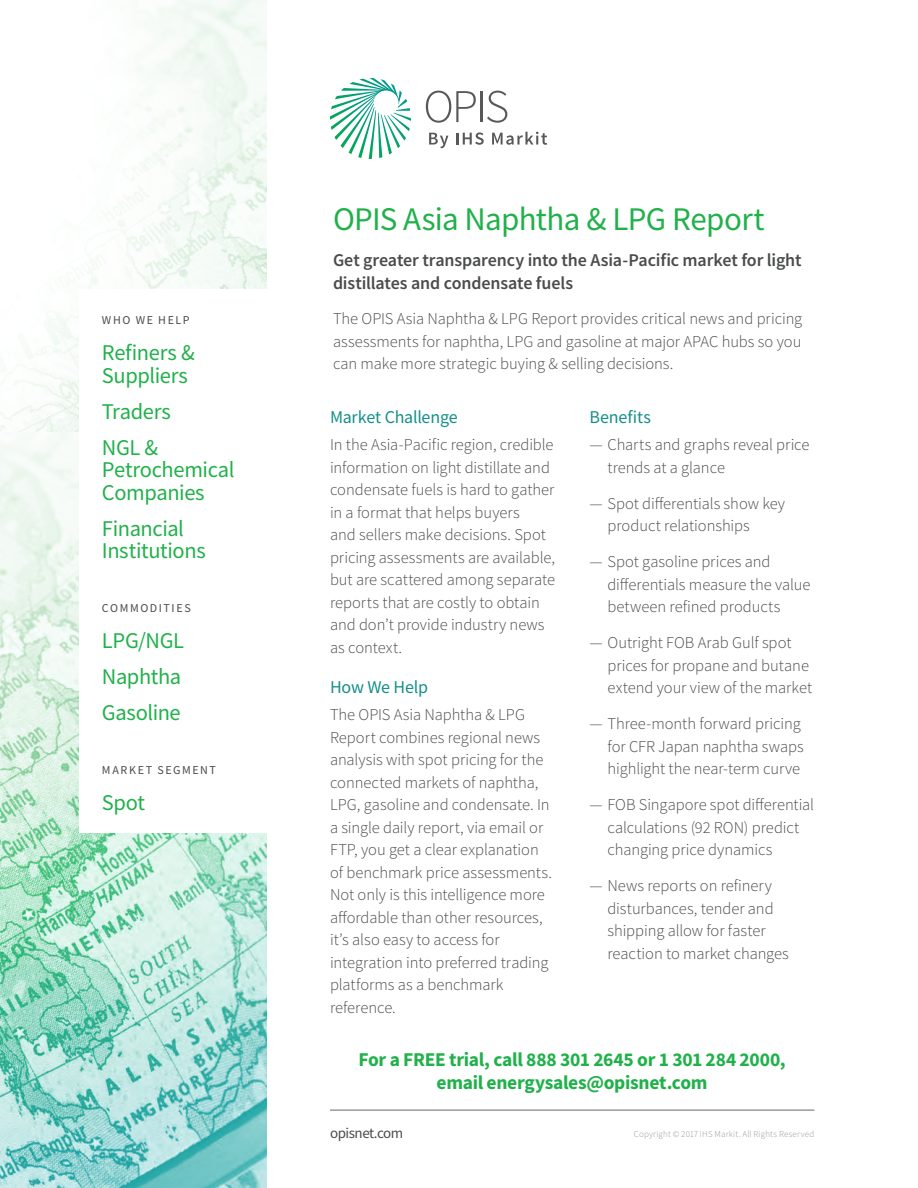
<style>
.page{position:relative;width:918px;height:1188px;background:#fff}
.page>*{position:absolute;margin:0;border:0;box-sizing:border-box;transform-origin:0 0}
.t1{font:33px "Source Sans Pro";letter-spacing:-.02em;color:#21b14b}
.t2{font:22.5px/22.5px "Source Sans Pro";letter-spacing:-.015em;color:#21b14b}
.t3{font:700 19.5px/22.5px "Source Sans Pro";letter-spacing:-.015em;color:#21b14b;text-align:center}
.t4{font:600 18px/24px "Source Sans Pro";letter-spacing:-.01em;color:#4a4b4b}
.t5{font:18px "Source Sans Pro";letter-spacing:-.015em;color:#148f8a}
.t6{font:300 16.5px/22.5px "Source Sans Pro";letter-spacing:-.005em;color:#4a4b4b}
.t7{font:15px "Source Sans Pro";letter-spacing:-.03em;color:#4a4b4b}
.t8{font:12px "Source Sans Pro";letter-spacing:.13em;color:#4a4b4b}
.t9{font:300 9px "Source Sans Pro";letter-spacing:.02em;color:#9a9898}
</style>
<div class="page">
<svg style="left:330px;top:78px;width:81px;height:81px"></svg>
<svg style="left:429px;top:133px;width:19px;height:15px"></svg>
<svg style="left:456px;top:132px;width:28px;height:13px"></svg>
<svg style="left:492px;top:132px;width:55px;height:13px"></svg>
<svg style="left:426px;top:91px;width:50px;height:32px"></svg>
<hr style="left:480px;top:91px;width:2px;height:31px;background:#57585a">
<svg style="left:487px;top:91px;width:20px;height:32px"></svg>
<svg style="left:0;top:0;width:267px;height:1188px"></svg>
<div style="left:80px;top:289px;width:188px;height:543px;background:#fff"></div>
<hr style="left:330px;top:1110px;width:484px;height:1px;background:#9a9898">
<p class="t8" style="left:102px;top:312px;width:89px">WHO WE HELP</p>
<h2 class="t2" style="left:102px;top:341px;width:94px">Refiners &amp;<br>Suppliers</h2>
<h2 class="t2" style="left:102px;top:393px;width:71px;line-height:36px">Traders<br>NGL &amp;</h2>
<h2 class="t2" style="left:102px;top:458px;width:134px">Petrochemical<br>Companies</h2>
<h2 class="t2" style="left:102px;top:517px;width:105px">Financial<br>Institutions</h2>
<p class="t8" style="left:102px;top:600px;width:90px">COMMODITIES</p>
<h2 class="t2" style="left:102px;top:622px;width:84px;line-height:36px">LPG/NGL<br>Naphtha<br>Gasoline</h2>
<p class="t8" style="left:102px;top:762px;width:115px">MARKET SEGMENT</p>
<h2 class="t2" style="left:102px;top:791px;width:45px">Spot</h2>
<h1 class="t1" style="left:333px;top:198px;width:433px">OPIS Asia Naphtha &amp; LPG Report</h1>
<p class="t4" style="left:333px;top:247px;width:470px">Get greater transparency into the Asia-Pacific market for light distillates and condensate fuels</p>
<p class="t6" style="left:333px;top:307px;width:471px;text-align:justify">The OPIS Asia Naphtha &amp; LPG Report provides critical news and pricing assessments for naphtha, LPG and gasoline at major APAC hubs so you can make more strategic buying &amp; selling decisions.</p>
<p class="t5" style="left:590px;top:406px;width:63px">Benefits</p>
<p class="t6" style="left:608px;top:433px;width:204px;text-indent:-18px">— Charts and graphs reveal price trends at a glance</p>
<p class="t6" style="left:608px;top:492px;width:179px;text-indent:-18px">— Spot differentials show key product relationships</p>
<p class="t6" style="left:608px;top:550px;width:205px;text-indent:-18px">— Spot gasoline prices and differentials measure the value between refined products</p>
<p class="t6" style="left:608px;top:631px;width:206px;text-indent:-18px">— Outright FOB Arab Gulf spot prices for propane and butane extend your view of the market</p>
<p class="t6" style="left:608px;top:712px;width:198px;text-indent:-18px">— Three-month forward pricing for CFR Japan naphtha swaps highlight the near-term curve</p>
<p class="t6" style="left:608px;top:793px;width:208px;text-indent:-18px">— FOB Singapore spot differential calculations (92 RON) predict changing price dynamics</p>
<p class="t6" style="left:608px;top:874px;width:183px;text-indent:-18px">— News reports on refinery disturbances, tender and shipping allow for faster reaction to market changes</p>
<p class="t5" style="left:330px;top:406px;width:129px">Market Challenge</p>
<p class="t6" style="left:330px;top:433px;width:226px">In the Asia-Pacific region, credible information on light distillate and condensate fuels is hard to gather in a format that helps buyers<br>and sellers make decisions. Spot pricing assessments are available, but are scattered among separate reports that are costly to obtain and don’t provide industry news as context.</p>
<p class="t5" style="left:330px;top:676px;width:100px">How We Help</p>
<p class="t6" style="left:330px;top:703px;width:224px">The OPIS Asia Naphtha &amp; LPG<br>Report combines regional news analysis with spot pricing for the connected markets of naphtha,<br>LPG, gasoline and condensate. In a single daily report, via email or<br>FTP, you get a clear explanation of benchmark price assessments.<br>Not only is this intelligence more affordable than other resources, it’s also easy to access for integration into preferred trading platforms as a benchmark reference.</p>
<p class="t3" style="left:359px;top:1048px;width:429px">For a FREE trial, call 888 301 2645 or 1 301 284 2000, email energysales@opisnet.com</p>
<p class="t7" style="left:330px;top:1124px;width:75px">opisnet.com</p>
<p class="t9" style="left:634px;top:1128px;width:182px">Copyright © 2017 IHS Markit. All Rights Reserved</p>
</div>
